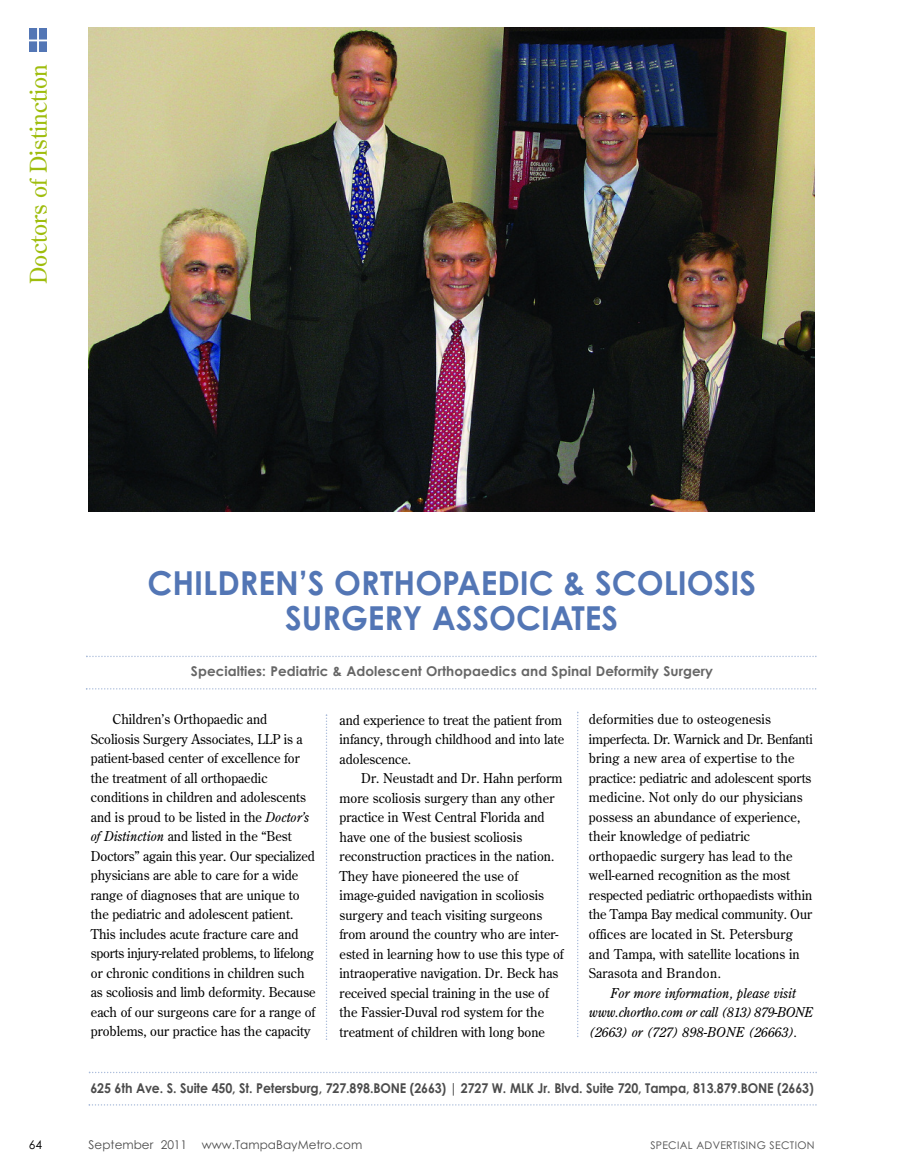
<style>
.page{position:relative;width:905px;height:1175px;background:#fff}
.page>*{position:absolute;margin:0;border:0;box-sizing:border-box;transform-origin:0 0}
.t1{font:700 33px/34.5px "Century Gothic";color:#5376b5;text-align:center}
.t2{font:23.1px "Century Old Style";color:#9fbd0d}
.t3{font:13.5px/19.5px "Century Old Style";color:#000;scale:.96 1}
.t4{font:700 13.5px "Century Gothic";letter-spacing:-.01em;color:#4c4c4c;scale:.92 1}
.t5{font:italic 13.5px/19.5px "Century Old Style";letter-spacing:-.01em;color:#000;scale:.96 1}
.t6{font:700 13.5px "Century Gothic";letter-spacing:.005em;color:#666}
.t7{font:12px "Century Gothic";color:#4d4d4d}
.t8{font:12px "Century Gothic";color:#000}
.t9{font:10.5px "Century Gothic";letter-spacing:.03em;color:#4d4d4d}
.s1{font-style:italic}
</style>
<div class="page">
<div style="left:30px;top:29px;width:17px;height:23px;background:#5376b5"></div>
<svg style="left:30px;top:40px;width:17px;height:1px"></svg>
<hr style="left:37px;top:28px;width:2px;height:28px;background:#fff">
<img style="left:89px;top:27px;width:725px;height:484px">
<svg style="left:326px;top:714px;width:1px;height:326px"></svg>
<svg style="left:577px;top:711px;width:1px;height:326px"></svg>
<svg style="left:86px;top:688px;width:730px;height:1px"></svg>
<svg style="left:86px;top:655px;width:730px;height:2px"></svg>
<svg style="left:89px;top:1104px;width:727px;height:1px"></svg>
<svg style="left:89px;top:1071px;width:727px;height:2px"></svg>
<h2 class="t2" style="left:24px;top:284px;width:221px;rotate:-90deg">Doctors of Distinction</h2>
<h1 class="t1" style="left:147px;top:565px;width:610px">CHILDREN’S ORTHOPAEDIC &amp; SCOLIOSIS<br>SURGERY ASSOCIATES</h1>
<p class="t6" style="left:191px;top:663px;width:523px">Specialties: Pediatric &amp; Adolescent Orthopaedics and Spinal Deformity Surgery</p>
<p class="t3" style="left:589px;top:709px;width:235px">deformities due to osteogenesis imperfecta. Dr. Warnick and Dr. Benfanti bring a new area of expertise to the practice: pediatric and adolescent sports medicine. Not only do our physicians possess an abundance of experience, their knowledge of pediatric orthopaedic surgery has lead to the well-earned recognition as the most respected pediatric orthopaedists within the Tampa Bay medical community. Our offices are located in St. Petersburg and Tampa, with satellite locations in Sarasota and Brandon.</p>
<p class="t5" style="left:589px;top:982px;width:235px;text-indent:22px">For more information, please visit www.chortho.com or call (813)879-BONE (2663) or (727) 898-BONE (26663).</p>
<p class="t3" style="left:91px;top:709px;width:235px;text-indent:22px">Children’s Orthopaedic and Scoliosis Surgery Associates, LLP is a patient-based center of excellence for the treatment of all orthopaedic conditions in children and adolescents and is proud to be listed in the <span class="s1">Doctor’s of Distinction</span> and listed in the “Best Doctors” again this year. Our specialized physicians are able to care for a wide range of diagnoses that are unique to the pediatric and adolescent patient.<br>This includes acute fracture care and sports injury-related problems, to lifelong or chronic conditions in children such as scoliosis and limb deformity. Because each of our surgeons care for a range of problems, our practice has the capacity</p>
<p class="t3" style="left:339px;top:710px;width:235px">and experience to treat the patient from infancy, through childhood and into late adolescence.</p>
<p class="t3" style="left:339px;top:768px;width:235px;text-indent:22px">Dr. Neustadt and Dr. Hahn perform more scoliosis surgery than any other practice in West Central Florida and have one of the busiest scoliosis reconstruction practices in the nation.<br>They have pioneered the use of image-guided navigation in scoliosis surgery and teach visiting surgeons from around the country who are inter&shy;ested in learning how to use this type of intraoperative navigation. Dr. Beck has received special training in the use of the Fassier-Duval rod system for the treatment of children with long bone</p>
<p class="t4" style="left:90px;top:1080px;width:787px">625 6th Ave. S. Suite 450, St. Petersburg, 727.898.BONE (2663) | 2727 W. MLK Jr. Blvd. Suite 720, Tampa, 813.879.BONE (2663)</p>
<p class="t8" style="left:29px;top:1137px;width:15px">64</p>
<p class="t7" style="left:89px;top:1137px;width:275px">September 2011 www.TampaBayMetro.com</p>
<p class="t9" style="left:650px;top:1138px;width:166px">SPECIAL ADVERTISING SECTION</p>
</div>
